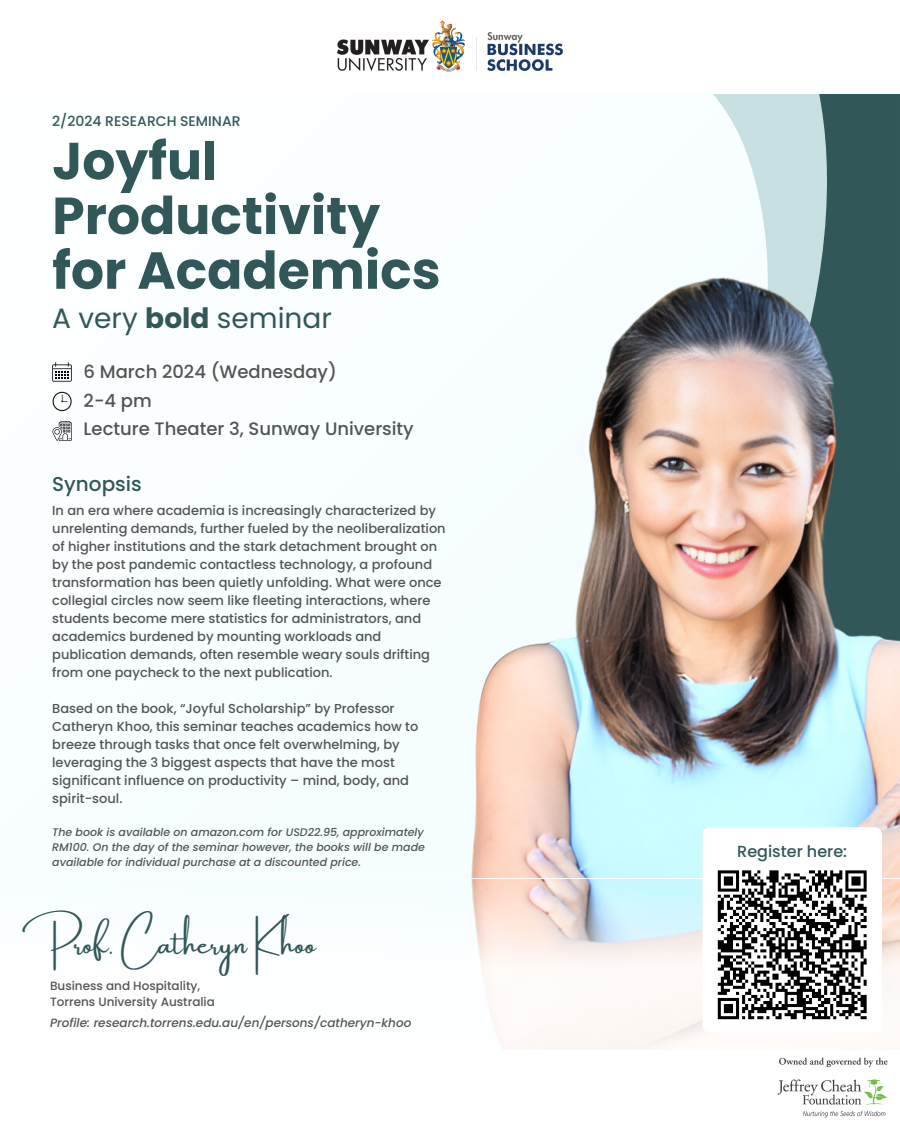
<style>
.page{position:relative;width:900px;height:1125px;background:#fff}
.page>*{position:absolute;margin:0;border:0;box-sizing:border-box;transform-origin:0 0}
.t1{font:700 52px/54.8px "Poppins";color:#325759}
.t2{font:28.7px "Amsterdam One";color:#325759}
.t3{font:28px "Poppins";color:#325759}
.t4{font:500 20px "Poppins";color:#325759}
.t5{font:500 18px/28.5px "Poppins";color:#545454}
.t6{font:500 16px "Poppins";color:#325759}
.t7{font:500 14px "Poppins";color:#325759}
.t8{font:500 13px/18px "Poppins";color:#545454}
.t9{font:italic 500 12px "Poppins";color:#545454}
.t10{font:500 12px "Poppins";color:#545454}
.t11{font:italic 500 11px/15px "Poppins";color:#545454;text-align:justify}
.s1{font-weight:700}
</style>
<div class="page">
<svg style="left:713px;top:94px;width:187px;height:155px"></svg>
<img style="left:458px;top:249px;width:442px;height:630px">
<svg style="left:447px;top:879px;width:453px;height:171px"></svg>
<img style="left:778px;top:1057px;width:109px;height:60px">
<svg style="left:53px;top:392px;width:19px;height:19px"></svg>
<svg style="left:52px;top:362px;width:20px;height:20px"></svg>
<svg style="left:52px;top:421px;width:20px;height:20px"></svg>
<svg style="left:702px;top:827px;width:180px;height:206px"></svg>
<img style="left:337px;top:20px;width:226px;height:52px">
<p class="t7" style="left:52px;top:111px;width:190px">2/2024 RESEARCH SEMINAR</p>
<h2 class="t1" style="left:52px;top:134px;width:390px">Joyful<br>Productivity for Academics</h2>
<p class="t3" style="left:52px;top:298px;width:281px">A very <span class="s1">bold</span> seminar</p>
<h3 class="t5" style="left:84px;top:357px;width:332px">6 March 2024 (Wednesday)<br>2-4 pm<br>Lecture Theater 3, Sunway University</h3>
<p class="t4" style="left:52px;top:470px;width:91px">Synopsis</p>
<p class="t8" style="left:52px;top:501px;width:395px">In an era where academia is increasingly characterized by unrelenting demands, further fueled by the neoliberalization of higher institutions and the stark detachment brought on by the post pandemic contactless technology, a profound transformation has been quietly unfolding. What were once collegial circles now seem like fleeting interactions, where students become mere statistics for administrators, and academics burdened by mounting workloads and publication demands, often resemble weary souls drifting from one paycheck to the next publication.</p>
<h3 class="t8" style="left:52px;top:699px;width:368px">Based on the book, “Joyful Scholarship” by Professor Catheryn Khoo, this seminar teaches academics how to breeze through tasks that once felt overwhelming, by leveraging the 3 biggest aspects that have the most significant influence on productivity – mind, body, and spirit-soul.</h3>
<h6 class="t11" style="left:52px;top:825px;width:374px">The book is available on amazon.com for USD22.95, approximately RM100. On the day of the seminar however, the books will be made available for individual purchase at a discounted price.</h6>
<p class="t2" style="left:23px;top:929px;width:295px">Prof. Catheryn Khoo</p>
<h1 class="t10" style="left:50px;top:977px;width:152px">Business and Hospitality,</h1>
<p class="t10" style="left:50px;top:994px;width:166px">Torrens University Australia</p>
<h4 class="t9" style="left:50px;top:1015px;width:363px">Profile: research.torrens.edu.au/en/persons/catheryn-khoo</h4>
<h5 class="t6" style="left:737px;top:840px;width:111px">Register here:</h5>
</div>
